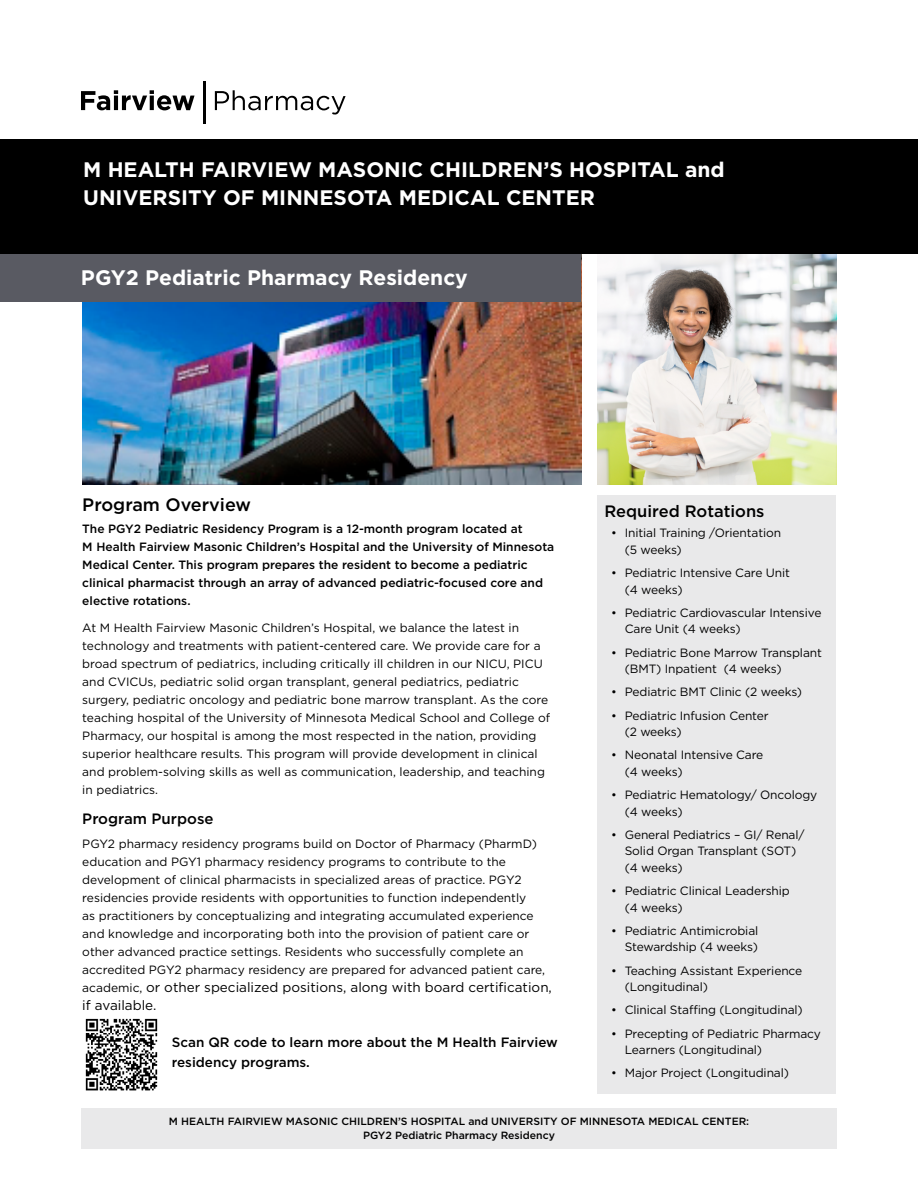
<style>
.page{position:relative;width:918px;height:1188px;background:#fff}
.page>*{position:absolute;margin:0;border:0;box-sizing:border-box;transform-origin:0 0}
.t1{font:700 21px/28.5px "Gotham";color:#fff}
.t2{font:500 18px "Gotham";color:#000}
.t3{font:500 16.5px "Gotham";color:#000}
.t4{font:500 15px "Gotham";color:#000}
.t5{font:13.5px/18px "Gotham";color:#000}
.t6{font:500 13.5px/19.5px "Gotham";color:#000}
.t7{font:12px/18px "Gotham";color:#000}
.t8{font:500 12px/18px "Gotham";color:#000}
.t9{font:500 10.5px/13.5px "Gotham";color:#000;text-align:center}
.s1{font-size:12px}
</style>
<div class="page">
<svg style="left:215px;top:90px;width:131px;height:25px"></svg>
<svg style="left:81px;top:90px;width:114px;height:20px"></svg>
<hr style="left:203px;top:81px;width:3px;height:42px;background:#000">
<div style="left:81px;top:1108px;width:756px;height:40px;background:#e9e9ea"></div>
<img style="left:82px;top:254px;width:500px;height:230px">
<div style="left:598px;top:495px;width:238px;height:599px;background:#e9e9ea"></div>
<img style="left:598px;top:254px;width:238px;height:230px">
<img style="left:85px;top:1018px;width:73px;height:73px">
<div style="left:0;top:139px;width:918px;height:115px;background:#000"></div>
<div style="left:0;top:254px;width:580px;height:48px;background:#595a62"></div>
<h1 class="t1" style="left:83px;top:155px;width:643px">M HEALTH FAIRVIEW MASONIC CHILDREN’S HOSPITAL and<br>UNIVERSITY OF MINNESOTA MEDICAL CENTER</h1>
<h1 class="t1" style="left:81px;top:263px;width:388px">PGY2 Pediatric Pharmacy Residency</h1>
<h2 class="t2" style="left:82px;top:493px;width:170px">Program Overview</h2>
<p class="t8" style="left:82px;top:519px;width:474px">The PGY2 Pediatric Residency Program is a 12-month program located at<br>M Health Fairview Masonic Children’s Hospital and the University of Minnesota Medical Center. This program prepares the resident to become a pediatric clinical pharmacist through an array of advanced pediatric-focused core and elective rotations.</p>
<p class="t7" style="left:82px;top:618px;width:469px">At M Health Fairview Masonic Children’s Hospital, we balance the latest in technology and treatments with patient-centered care. We provide care for a broad spectrum of pediatrics, including critically ill children in our NICU, PICU and CVICUs, pediatric solid organ transplant, general pediatrics, pediatric surgery, pediatric oncology and pediatric bone marrow transplant. As the core teaching hospital of the University of Minnesota Medical School and College of Pharmacy, our hospital is among the most respected in the nation, providing superior healthcare results. This program will provide development in clinical and problem-solving skills as well as communication, leadership, and teaching in pediatrics.</p>
<p class="t4" style="left:82px;top:809px;width:133px">Program Purpose</p>
<p class="t7" style="left:82px;top:835px;width:464px">PGY2 pharmacy residency programs build on Doctor of Pharmacy (PharmD) education and PGY1 pharmacy residency programs to contribute to the development of clinical pharmacists in specialized areas of practice. PGY2 residencies provide residents with opportunities to function independently<br>as practitioners by conceptualizing and integrating accumulated experience and knowledge and incorporating both into the provision of patient care or other advanced practice settings. Residents who successfully complete an accredited PGY2 pharmacy residency are prepared for advanced patient care,</p>
<p class="t5" style="left:82px;top:978px;width:471px"><span class="s1">academic,</span> or other specialized positions, along with board certification, if available.</p>
<p class="t6" style="left:172px;top:1033px;width:388px">Scan QR code to learn more about the M Health Fairview residency programs.</p>
<h3 class="t3" style="left:604px;top:501px;width:162px">Required Rotations</h3>
<p class="t7" style="left:625px;top:525px;width:158px;line-height:16.5px;text-indent:-14px">• Initial Training /Orientation (5 weeks)</p>
<p class="t7" style="left:625px;top:564px;width:167px;line-height:16.5px;text-indent:-14px">• Pediatric Intensive Care Unit (4 weeks)</p>
<p class="t7" style="left:625px;top:604px;width:198px;line-height:16.5px;text-indent:-14px">• Pediatric Cardiovascular Intensive<br>Care Unit (4 weeks)</p>
<p class="t7" style="left:625px;top:644px;width:199px;line-height:16.5px;text-indent:-14px">• Pediatric Bone Marrow Transplant (BMT) Inpatient (4 weeks)</p>
<p class="t7" style="left:611px;top:683px;width:192px">• Pediatric BMT Clinic (2 weeks)</p>
<p class="t7" style="left:625px;top:707px;width:145px;line-height:16.5px;text-indent:-14px">• Pediatric Infusion Center (2 weeks)</p>
<p class="t7" style="left:625px;top:747px;width:140px;line-height:16.5px;text-indent:-14px">• Neonatal Intensive Care (4 weeks)</p>
<p class="t7" style="left:625px;top:786px;width:194px;line-height:16.5px;text-indent:-14px">• Pediatric Hematology/ Oncology (4 weeks)</p>
<p class="t7" style="left:625px;top:826px;width:181px;line-height:16.5px;text-indent:-14px">• General Pediatrics – GI/ Renal/<br>Solid Organ Transplant (SOT) (4 weeks)</p>
<p class="t7" style="left:625px;top:882px;width:167px;line-height:16.5px;text-indent:-14px">• Pediatric Clinical Leadership (4 weeks)</p>
<p class="t7" style="left:611px;top:922px;width:149px;line-height:16.5px;text-align:right">• Pediatric Antimicrobial<br>Stewardship (4 weeks)</p>
<p class="t7" style="left:625px;top:962px;width:179px;line-height:16.5px;text-indent:-14px">• Teaching Assistant Experience (Longitudinal)</p>
<p class="t7" style="left:611px;top:1001px;width:193px">• Clinical Staffing (Longitudinal)</p>
<p class="t7" style="left:625px;top:1025px;width:198px;line-height:16.5px;text-indent:-14px">• Precepting of Pediatric Pharmacy<br>Learners (Longitudinal)</p>
<p class="t7" style="left:611px;top:1064px;width:179px">• Major Project (Longitudinal)</p>
<p class="t9" style="left:169px;top:1115px;width:582px">M HEALTH FAIRVIEW MASONIC CHILDREN’S HOSPITAL and UNIVERSITY OF MINNESOTA MEDICAL CENTER:<br>PGY2 Pediatric Pharmacy Residency</p>
</div>
